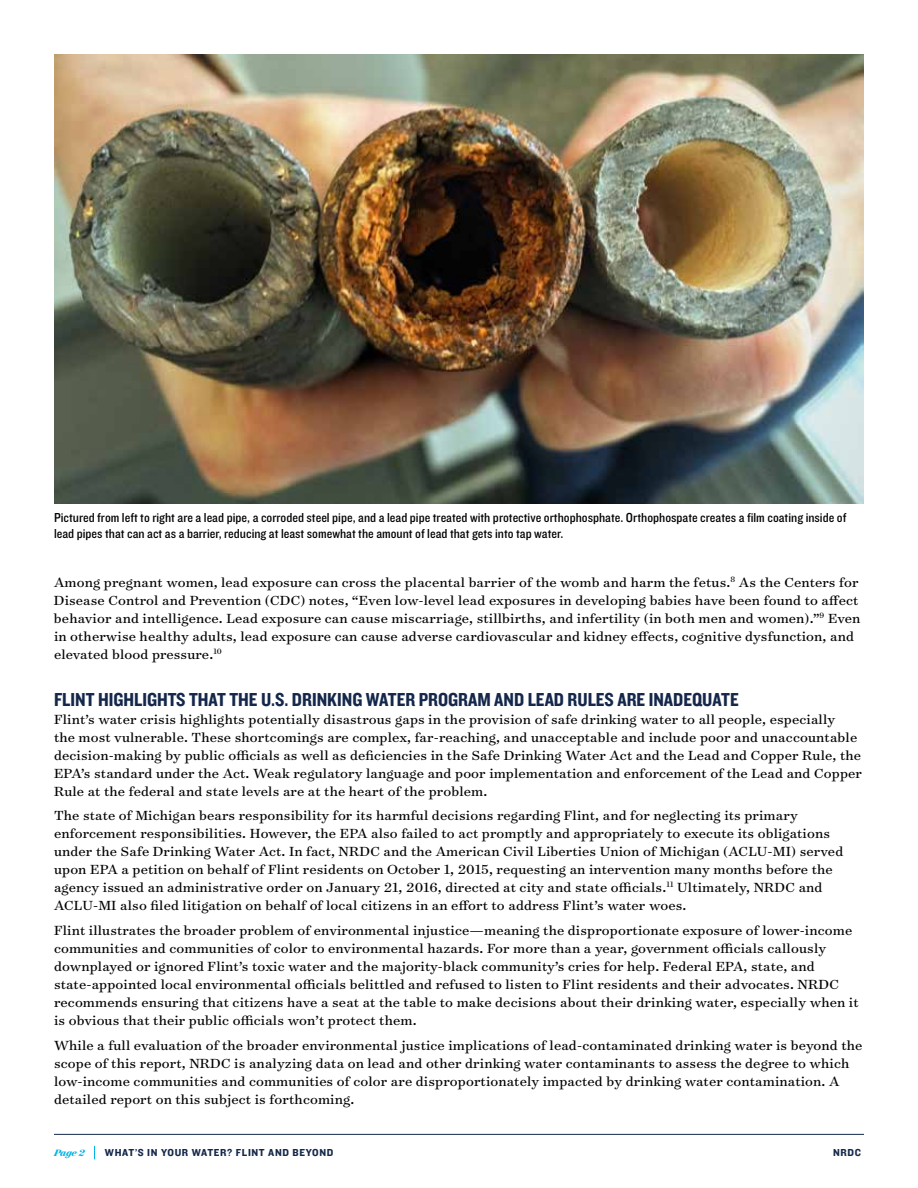
<style>
.page{position:relative;width:918px;height:1188px;background:#fff}
.page>*{position:absolute;margin:0;border:0;box-sizing:border-box;transform-origin:0 0}
.t1{font:19.5px "Knockout 50 Welterweight";color:#15284b}
.t2{font:15px/18px "Surveyor Text";letter-spacing:.01em;color:#000}
.t3{font:13.5px/16.2px "Knockout 30 Junior Welterwt";color:#000}
.t4{font:10.5px "Knockout 51 Middleweight";letter-spacing:.06em;color:#15284b}
.t5{font:italic 700 10.5px "Surveyor Display";color:#00b3e3}
</style>
<div class="page">
<hr style="left:54px;top:1134px;width:810px;height:1px;background:#15284b">
<svg style="left:94px;top:1146px;width:1px;height:13px"></svg>
<img style="left:54px;top:54px;width:810px;height:449px">
<p class="t3" style="left:54px;top:509px;width:794px">Pictured from left to right are a lead pipe, a corroded steel pipe, and a lead pipe treated with protective orthophosphate. Orthophospate creates a film coating inside of lead pipes that can act as a barrier, reducing at least somewhat the amount of lead that gets into tap water.</p>
<p class="t2" style="left:54px;top:573px;width:808px">Among pregnant women, lead exposure can cross the placental barrier of the womb and harm the fetus.<sup>8</sup> As the Centers for Disease Control and Prevention (CDC) notes, “Even low-level lead exposures in developing babies have been found to affect behavior and intelligence. Lead exposure can cause miscarriage, stillbirths, and infertility (in both men and women).”<sup>9</sup> Even in otherwise healthy adults, lead exposure can cause adverse cardiovascular and kidney effects, cognitive dysfunction, and elevated blood pressure.<sup>10</sup></p>
<h1 class="t1" style="left:54px;top:686px;width:686px">FLINT HIGHLIGHTS THAT THE U.S. DRINKING WATER PROGRAM AND LEAD RULES ARE INADEQUATE</h1>
<p class="t2" style="left:54px;top:709px;width:810px">Flint’s water crisis highlights potentially disastrous gaps in the provision of safe drinking water to all people, especially<br>the most vulnerable. These shortcomings are complex, far-reaching, and unacceptable and include poor and unaccountable decision-making by public officials as well as deficiencies in the Safe Drinking Water Act and the Lead and Copper Rule, the EPA’s standard under the Act. Weak regulatory language and poor implementation and enforcement of the Lead and Copper Rule at the federal and state levels are at the heart of the problem.</p>
<p class="t2" style="left:54px;top:806px;width:791px">The state of Michigan bears responsibility for its harmful decisions regarding Flint, and for neglecting its primary enforcement responsibilities. However, the EPA also failed to act promptly and appropriately to execute its obligations under the Safe Drinking Water Act. In fact, NRDC and the American Civil Liberties Union of Michigan (ACLU-MI) served upon EPA a petition on behalf of Flint residents on October 1, 2015, requesting an intervention many months before the agency issued an administrative order on January 21, 2016, directed at city and state officials.<sup>11</sup> Ultimately, NRDC and ACLU-MI also filed litigation on behalf of local citizens in an effort to address Flint’s water woes.</p>
<p class="t2" style="left:54px;top:921px;width:806px">Flint illustrates the broader problem of environmental injustice—meaning the disproportionate exposure of lower-income communities and communities of color to environmental hazards. For more than a year, government officials callously downplayed or ignored Flint’s toxic water and the majority-black community’s cries for help. Federal EPA, state, and state-appointed local environmental officials belittled and refused to listen to Flint residents and their advocates. NRDC recommends ensuring that citizens have a seat at the table to make decisions about their drinking water, especially when it is obvious that their public officials won’t protect them.</p>
<p class="t2" style="left:54px;top:1036px;width:810px">While a full evaluation of the broader environmental justice implications of lead-contaminated drinking water is beyond the scope of this report, NRDC is analyzing data on lead and other drinking water contaminants to assess the degree to which low-income communities and communities of color are disproportionately impacted by drinking water contamination. A detailed report on this subject is forthcoming.</p>
<p class="t5" style="left:54px;top:1146px;width:32px">Page 2</p>
<p class="t4" style="left:105px;top:1146px;width:230px">WHAT’S IN YOUR WATER? FLINT AND BEYOND</p>
<p class="t4" style="left:833px;top:1146px;width:29px">NRDC</p>
</div>
